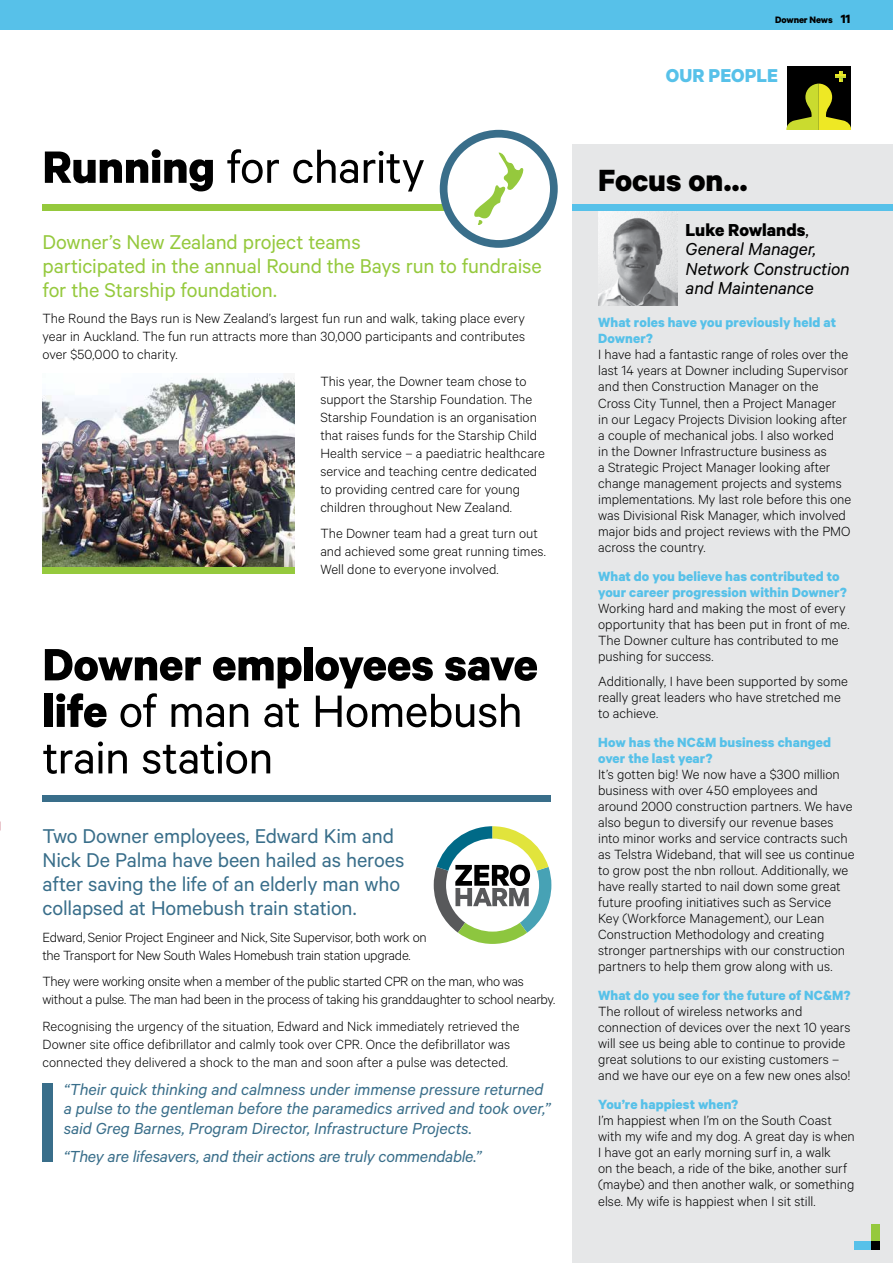
<style>
.page{position:relative;width:893px;height:1263px;background:#fff}
.page>*{position:absolute;margin:0;border:0;box-sizing:border-box;transform-origin:0 0}
.t1{font:51px/46.5px "Calibre";letter-spacing:-.01em;color:#000}
.t2{font:700 34.5px "Calibre";color:#000}
.t3{font:22.5px/24px "Calibre";letter-spacing:-.005em;color:#396e8a}
.t4{font:22.5px/24px "Calibre";letter-spacing:-.01em;color:#95c93d}
.t5{font:700 21px "Calibre";color:#57c1e9}
.t6{font:italic 19.5px/19.5px "Calibre";letter-spacing:-.005em;color:#000}
.t7{font:italic 18px/19.5px "Calibre";letter-spacing:-.01em;color:#396e8a}
.t8{font:300 15px/16px "Calibre";color:#000}
.t9{font:700 15px/16px "Calibre";letter-spacing:.005em;color:#57c1e9}
.t10{font:300 15px/18px "Calibre";letter-spacing:-.02em;color:#000}
.t11{font:700 10.5px "Calibre";letter-spacing:-.01em;color:#000}
.s1{font-weight:700}
.s2{font-size:13.5px}
.s3{font-weight:700;font-style:normal}
.s4{font-style:normal}
</style>
<div class="page">
<img style="left:43px;top:377px;width:252px;height:190px">
<div style="left:43px;top:204px;width:508px;height:6px;background:#95c93d"></div>
<div style="left:43px;top:567px;width:252px;height:7px;background:#95c93d"></div>
<svg style="left:444px;top:134px;width:110px;height:110px"></svg>
<div style="left:440px;top:130px;width:118px;height:118px;border:8px solid #396e8a;border-radius:50%"></div>
<svg style="left:474px;top:153px;width:50px;height:73px"></svg>
<div style="left:573px;top:145px;width:320px;height:1118px;background:#e6e7e8"></div>
<img style="left:598px;top:210px;width:79px;height:96px">
<div style="left:573px;top:204px;width:320px;height:6px;background:#57c1e9"></div>
<div style="left:43px;top:796px;width:508px;height:6px;background:#396e8a"></div>
<div style="left:872px;top:1225px;width:8px;height:17px;background:#95c93d"></div>
<div style="left:855px;top:1242px;width:17px;height:8px;background:#57c1e9"></div>
<div style="left:872px;top:1242px;width:8px;height:8px;background:#000"></div>
<div style="left:0;top:0;width:893px;height:30px;background:#57c1e9"></div>
<div style="left:787px;top:66px;width:63px;height:64px;background:#000"></div>
<svg style="left:787px;top:71px;width:63px;height:59px"></svg>
<hr style="left:0;top:624px;width:1px;height:198px;background:#474c55">
<div style="left:43px;top:1083px;width:10px;height:79px;background:#396e8a"></div>
<svg style="left:434px;top:826px;width:117px;height:118px"></svg>
<h1 class="t1" style="left:43px;top:142px;width:384px"><span class="s1">Running</span> for charity</h1>
<h3 class="t4" style="left:43px;top:229px;width:501px">Downer’s New Zealand project teams<br>participated in the annual Round the Bays run to fundraise for the Starship foundation.</h3>
<p class="t8" style="left:43px;top:309px;width:484px;line-height:18px;text-align:justify">The Round the Bays run is New Zealand’s largest fun run and walk, taking place every year in Auckland. The fun run attracts more than 30,000 participants and contributes over $50,000 to charity.</p>
<p class="t8" style="left:320px;top:371px;width:226px;line-height:18px">This year, the Downer team chose to support the Starship Foundation. The Starship Foundation is an organisation that raises funds for the Starship Child Health service – a paediatric healthcare service and teaching centre dedicated to providing centred care for young children throughout New Zealand.</p>
<p class="t8" style="left:320px;top:524px;width:227px;line-height:18px">The Downer team had a great turn out and achieved some great running times.<br>Well done to everyone involved.</p>
<h1 class="t1" style="left:43px;top:639px;width:497px"><span class="s1">Downer employees save life</span> of man at Homebush train station</h1>
<h3 class="t3" style="left:43px;top:823px;width:363px">Two Downer employees, Edward Kim and Nick De Palma have been hailed as heroes after saving the life of an elderly man who collapsed at Homebush train station.</h3>
<p class="t10" style="left:43px;top:927px;width:386px">Edward, Senior Project Engineer and Nick, Site Supervisor, both work on the Transport for New South Wales Homebush train station upgrade.</p>
<p class="t8" style="left:43px;top:972px;width:514px;line-height:18px">They were working onsite when a member of the public started CPR on the man, who was without a pulse. The man had been in the process of taking his granddaughter to school nearby.</p>
<p class="t8" style="left:43px;top:1016px;width:479px;line-height:18px">Recognising the urgency of the situation, Edward and Nick immediately retrieved the<br>Downer site office defibrillator and calmly took over CPR. Once the defibrillator was connected they delivered a shock to the man and soon after a pulse was detected.</p>
<p class="t7" style="left:64px;top:1079px;width:488px">“Their quick thinking and calmness under immense pressure returned a pulse to the gentleman before the paramedics arrived and took over,” said Greg Barnes, Program Director, Infrastructure Projects.</p>
<p class="t7" style="left:64px;top:1146px;width:419px">“They are lifesavers, and their actions are truly commendable.”</p>
<p class="t11" style="left:775px;top:13px;width:77px">Downer News <span class="s2">11</span></p>
<h3 class="t5" style="left:666px;top:62px;width:114px">OUR PEOPLE</h3>
<h2 class="t2" style="left:598px;top:159px;width:151px">Focus on...</h2>
<h3 class="t6" style="left:686px;top:219px;width:166px"><span class="s3">Luke Rowlands</span><span class="s4">,<br></span>General Manager,<br>Network Construction and Maintenance</h3>
<p class="t9" style="left:598px;top:314px;width:239px">What roles have you previously held at<br>Downer?</p>
<p class="t8" style="left:598px;top:346px;width:255px">I have had a fantastic range of roles over the last 14 years at Downer including Supervisor and then Construction Manager on the Cross City Tunnel, then a Project Manager<br>in our Legacy Projects Division looking after a couple of mechanical jobs. I also worked<br>in the Downer Infrastructure business as<br>a Strategic Project Manager looking after change management projects and systems implementations. My last role before this one was Divisional Risk Manager, which involved major bids and project reviews with the PMO across the country.</p>
<p class="t9" style="left:598px;top:568px;width:250px">What do you believe has contributed to your career progression within Downer?</p>
<p class="t8" style="left:598px;top:599px;width:253px">Working hard and making the most of every opportunity that has been put in front of me.<br>The Downer culture has contributed to me pushing for success.</p>
<p class="t8" style="left:598px;top:672px;width:251px">Additionally, I have been supported by some really great leaders who have stretched me to achieve.</p>
<p class="t9" style="left:598px;top:733px;width:234px">How has the NC&amp;M business changed over the last year?</p>
<p class="t8" style="left:598px;top:765px;width:258px">It’s gotten big! We now have a $300 million business with over 450 employees and around 2000 construction partners. We have also begun to diversify our revenue bases into minor works and service contracts such as Telstra Wideband, that will see us continue to grow post the nbn rollout. Additionally, we have really started to nail down some great future proofing initiatives such as Service Key (Workforce Management), our Lean Construction Methodology and creating stronger partnerships with our construction partners to help them grow along with us.</p>
<p class="t9" style="left:598px;top:987px;width:254px">What do you see for the future of NC&amp;M?</p>
<p class="t8" style="left:598px;top:1003px;width:254px">The rollout of wireless networks and connection of devices over the next 10 years will see us being able to continue to provide great solutions to our existing customers – and we have our eye on a few new ones also!</p>
<p class="t9" style="left:598px;top:1096px;width:142px">You’re happiest when?</p>
<p class="t8" style="left:598px;top:1112px;width:258px">I’m happiest when I’m on the South Coast with my wife and my dog. A great day is when I have got an early morning surf in, a walk<br>on the beach, a ride of the bike, another surf (maybe) and then another walk, or something else. My wife is happiest when I sit still.</p>
</div>
